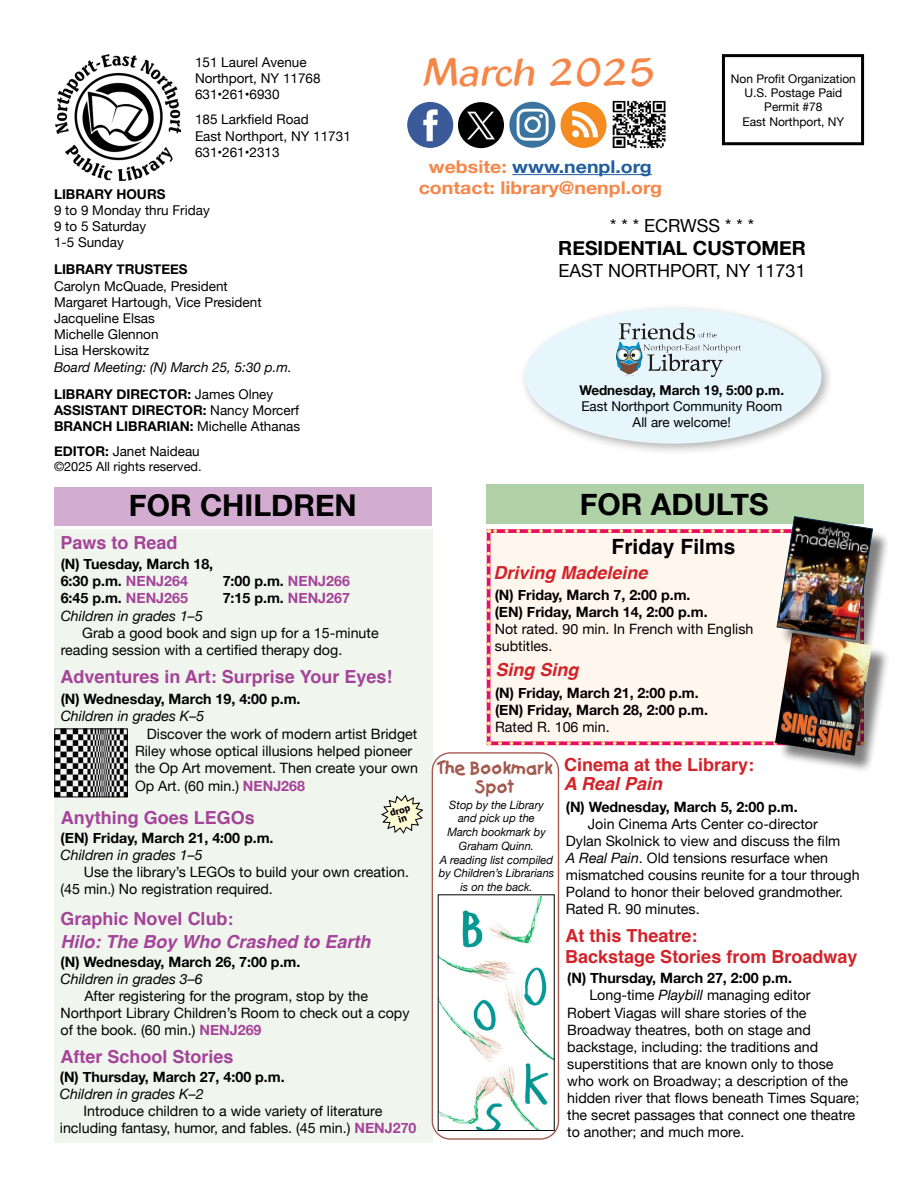
<style>
.page{position:relative;width:918px;height:1188px;background:#fff}
.page>*{position:absolute;margin:0;border:0;box-sizing:border-box;transform-origin:0 0}
.t1{font:italic 42px "Blacklight D";color:#f68648}
.t2{font:700 30px "Helvetica Neue";color:#000}
.t3{font:700 21px "Helvetica";color:#000}
.t4{font:700 19.5px "Helvetica Neue";color:#000}
.t5{font:700 18px "Helvetica";color:#a54399}
.t6{font:700 18px "Helvetica";color:#d2232a}
.t7{font:18px "Helvetica Neue";color:#000}
.t8{font:italic 700 18px "Helvetica";color:#d2232a}
.t9{font:italic 700 18px "Helvetica";color:#a54399}
.t10{font:700 17.7px/21.1px "Helvetica Neue";color:#f68648;text-align:center;scale:1.11 1}
.t11{font:700 16.2px/19.5px "Catchup";color:#a35a4e;text-align:center;scale:.95 1}
.t12{font:14.25px/17.1px "Helvetica Neue";color:#000}
.t13{font:700 14.25px/17.1px "Helvetica Neue";color:#000}
.t14{font:italic 14.25px "Helvetica Neue";color:#000}
.t15{font:13.5px/16.2px "Helvetica Neue";color:#000}
.t16{font:700 13.5px/16.2px "Helvetica Neue";color:#000}
.t17{font:italic 13.5px/27px "Helvetica Neue";color:#000}
.t18{font:12.75px "Helvetica Neue";color:#000}
.t19{font:12px/14.4px "Helvetica Neue";color:#000;text-align:center}
.t20{font:italic 11.55px/13.8px "Helvetica Neue";color:#000;text-align:center}
.t21{font:700 9px/8.9px "Tahoma";color:#000;text-align:center}
.s1{font-weight:700;font-style:normal}
.s2{font-style:normal}
.s3{font-weight:400}
.s4{font-weight:700}
.s5{color:#a54399}
.s6{color:#215e9e}
.s7{font-weight:700;color:#a54399}
.s8{font-style:italic}
</style>
<div class="page">
<div style="left:54px;top:529px;width:378px;height:614px;background:#f0f6ee"></div>
<div style="left:722px;top:54px;width:142px;height:91px;border:3px solid #000"></div>
<img style="left:56px;top:54px;width:124px;height:127px">
<hr style="left:512px;top:174px;width:140px;height:1px;background:#215e9e">
<div style="left:54px;top:487px;width:378px;height:39px;background:#d2acd1"></div>
<div style="left:432px;top:752px;width:127px;height:388px;border:1px solid #a35a4e;border-radius:18px"></div>
<img style="left:440px;top:897px;width:112px;height:232px">
<img style="left:57px;top:731px;width:69px;height:64px">
<div style="left:55px;top:729px;width:73px;height:68px;border:1px solid #000"></div>
<div style="left:486px;top:484px;width:378px;height:39px;background:#b1d1a8"></div>
<svg style="left:381px;top:794px;width:43px;height:40px"></svg>
<div style="left:780px;top:519px;width:111px;height:139px;background:#000;opacity:.5"></div>
<svg style="left:487px;top:516px;width:386px;height:229px;background:#e5d7d0"></svg>
<div style="left:778px;top:636px;width:112px;height:138px;background:#000;opacity:.5"></div>
<img style="left:775px;top:633px;width:97px;height:123px">
<img style="left:612px;top:100px;width:54px;height:49px">
<img style="left:408px;top:103px;width:20px;height:39px">
<div style="left:405px;top:100px;width:50px;height:50px;border:2px solid #fff;border-radius:50%"></div>
<img style="left:457px;top:101px;width:48px;height:48px;border-radius:24px">
<div style="left:456px;top:100px;width:50px;height:50px;border:2px solid #fff;border-radius:50%"></div>
<img style="left:510px;top:103px;width:20px;height:44px">
<div style="left:507px;top:100px;width:51px;height:50px;border:2px solid #fff;border-radius:50%"></div>
<img style="left:561px;top:103px;width:22px;height:44px">
<div style="left:558px;top:100px;width:51px;height:50px;border:2px solid #fff;border-radius:50%"></div>
<div style="left:520px;top:303px;width:314px;height:154px;background:#000;opacity:.3"></div>
<div style="left:525px;top:309px;width:296px;height:135px;background:#e7f6fd;border-radius:50%"></div>
<img style="left:619px;top:323px;width:66px;height:17px">
<p class="t15" style="left:195px;top:55px;width:127px">151 Laurel Avenue<br>Northport, NY 11768<br>631•261•6930</p>
<p class="t15" style="left:195px;top:112px;width:157px">185 Larkfield Road<br>East Northport, NY 11731<br>631•261•2313</p>
<p class="t16" style="left:54px;top:186px;width:113px">LIBRARY HOURS</p>
<p class="t15" style="left:54px;top:203px;width:157px">9 to 9 Monday thru Friday<br>9 to 5 Saturday<br>1-5 Sunday</p>
<p class="t16" style="left:54px;top:262px;width:135px">LIBRARY TRUSTEES</p>
<p class="t15" style="left:54px;top:278px;width:209px">Carolyn McQuade, President<br>Margaret Hartough, Vice President<br>Jacqueline Elsas<br>Michelle Glennon<br>Lisa Herskowitz</p>
<p class="t17" style="left:54px;top:354px;width:239px">Board Meeting: (N) March 25, 5:30 p.m.<br><span class="s1">LIBRARY DIRECTOR:</span> <span class="s2">James Olney</span></p>
<p class="t16" style="left:54px;top:402px;width:248px">ASSISTANT DIRECTOR: <span class="s3">Nancy Morcerf<br></span>BRANCH LIBRARIAN: <span class="s3">Michelle Athanas</span></p>
<p class="t15" style="left:54px;top:444px;width:147px"><span class="s4">EDITOR:</span> Janet Naideau</p>
<p class="t18" style="left:54px;top:458px;width:149px">©2025 All rights reserved.</p>
<h2 class="t2" style="left:129px;top:482px;width:229px">FOR CHILDREN</h2>
<p class="t5" style="left:61px;top:528px;width:119px">Paws to Read</p>
<p class="t13" style="left:61px;top:556px;width:154px">(N) Tuesday, March 18,<br>6:30 p.m. <span class="s5">NENJ264</span></p>
<p class="t13" style="left:223px;top:573px;width:129px">7:00 p.m. <span class="s5">NENJ266</span></p>
<p class="t13" style="left:61px;top:590px;width:129px">6:45 p.m. <span class="s5">NENJ265</span></p>
<p class="t13" style="left:223px;top:590px;width:129px">7:15 p.m. <span class="s5">NENJ267</span></p>
<p class="t14" style="left:61px;top:605px;width:144px">Children in grades 1–5</p>
<p class="t12" style="left:61px;top:625px;width:319px;text-indent:22px">Grab a good book and sign up for a 15-minute reading session with a certified therapy dog.</p>
<h1 class="t1" style="left:427px;top:46px;width:248px">March2025</h1>
<p class="t10" style="left:419px;top:156px;width:221px">website: <span class="s6">www.nenpl.org </span>contact: library@nenpl.org</p>
<p class="t19" style="left:731px;top:72px;width:126px">Non Profit Organization<br>U.S. Postage Paid<br>Permit #78<br>East Northport, NY</p>
<p class="t7" style="left:610px;top:213px;width:146px">* * * ECRWSS * * *</p>
<h3 class="t4" style="left:558px;top:233px;width:249px">RESIDENTIAL CUSTOMER</h3>
<p class="t7" style="left:559px;top:258px;width:249px">EAST NORTHPORT, NY 11731</p>
<p class="t16" style="left:579px;top:382px;width:206px">Wednesday, March 19, 5:00 p.m.</p>
<p class="t15" style="left:581px;top:399px;width:202px;text-align:center">East Northport Community Room<br>All are welcome!</p>
<h2 class="t2" style="left:580px;top:481px;width:190px">FOR ADULTS</h2>
<h3 class="t3" style="left:612px;top:530px;width:125px">Friday Films</h3>
<p class="t13" style="left:495px;top:586px;width:214px">(N) Friday, March 7, 2:00 p.m. (EN) Friday, March 14, 2:00 p.m.</p>
<p class="t12" style="left:495px;top:621px;width:260px">Not rated. 90 min. In French with English subtitles.</p>
<p class="t8" style="left:494px;top:558px;width:156px">Driving Madeleine</p>
<p class="t5" style="left:61px;top:663px;width:333px">Adventures in Art: Surprise Your Eyes!</p>
<p class="t13" style="left:61px;top:691px;width:241px">(N) Wednesday, March 19, 4:00 p.m.</p>
<p class="t14" style="left:61px;top:706px;width:145px">Children in grades K–5</p>
<p class="t12" style="left:135px;top:726px;width:284px;text-indent:12px">Discover the work of modern artist Bridget Riley whose optical illusions helped pioneer the Op Art movement. Then create your own Op Art. (60 min.) <span class="s7">NENJ268</span></p>
<p class="t5" style="left:61px;top:803px;width:196px">Anything Goes LEGOs</p>
<p class="t21" style="left:389px;top:809px;width:22px;rotate:-17deg">drop in</p>
<p class="t13" style="left:61px;top:830px;width:214px">(EN) Friday, March 21, 4:00 p.m.</p>
<p class="t14" style="left:61px;top:845px;width:144px">Children in grades 1–5</p>
<p class="t12" style="left:61px;top:864px;width:350px;text-indent:23px">Use the library’s LEGOs to build your own creation. (45 min.) No registration required.</p>
<p class="t5" style="left:61px;top:904px;width:175px">Graphic Novel Club:</p>
<p class="t13" style="left:61px;top:954px;width:241px">(N) Wednesday, March 26, 7:00 p.m.</p>
<p class="t14" style="left:61px;top:969px;width:144px">Children in grades 3–6</p>
<p class="t12" style="left:61px;top:988px;width:350px;text-indent:24px">After registering for the program, stop by the<br>Northport Library Children’s Room to check out a copy of the book. (60 min.) <span class="s7">NENJ269</span></p>
<p class="t9" style="left:61px;top:926px;width:312px">Hilo: The Boy Who Crashed to Earth</p>
<p class="t5" style="left:61px;top:1042px;width:175px">After School Stories</p>
<p class="t13" style="left:60px;top:1069px;width:226px">(N) Thursday, March 27, 4:00 p.m.</p>
<p class="t14" style="left:60px;top:1084px;width:145px">Children in grades K–2</p>
<p class="t12" style="left:60px;top:1103px;width:358px;text-indent:24px">Introduce children to a wide variety of literature including fantasy, humor, and fables. (45 min.) <span class="s7">NENJ270</span></p>
<p class="t8" style="left:495px;top:655px;width:85px">Sing Sing</p>
<p class="t13" style="left:495px;top:684px;width:214px">(N) Friday, March 21, 2:00 p.m. (EN) Friday, March 28, 2:00 p.m.</p>
<p class="t12" style="left:495px;top:719px;width:116px">Rated R. 106 min.</p>
<p class="t11" style="left:438px;top:758px;width:122px">The Bookmark<br>Spot</p>
<p class="t20" style="left:439px;top:798px;width:117px">Stop by the Library and pick up the<br>March bookmark by<br>Graham Quinn.<br>A reading list compiled by Children’s Librarians is on the back.</p>
<p class="t6" style="left:564px;top:750px;width:192px">Cinema at the Library:</p>
<p class="t13" style="left:566px;top:798px;width:233px">(N) Wednesday, March 5, 2:00 p.m.</p>
<p class="t12" style="left:566px;top:816px;width:295px;text-indent:22px">Join Cinema Arts Center co-director<br>Dylan Skolnick to view and discuss the film<br><span class="s8">A Real Pain</span>. Old tensions resurface when mismatched cousins reunite for a tour through Poland to honor their beloved grandmother.<br>Rated R. 90 minutes.</p>
<p class="t8" style="left:564px;top:769px;width:100px">A Real Pain</p>
<p class="t6" style="left:565px;top:922px;width:134px">At this Theatre:</p>
<p class="t13" style="left:567px;top:970px;width:226px">(N) Thursday, March 27, 2:00 p.m.</p>
<p class="t12" style="left:589px;top:988px;width:223px">Long-time <span class="s8">Playbill</span> managing editor</p>
<p class="t12" style="left:567px;top:1005px;width:241px">Robert Viagas will share stories of the</p>
<p class="t12" style="left:567px;top:1022px;width:245px">Broadway theatres, both on stage and</p>
<p class="t12" style="left:567px;top:1039px;width:253px">backstage, including: the traditions and</p>
<p class="t12" style="left:567px;top:1056px;width:268px">superstitions that are known only to those</p>
<p class="t12" style="left:567px;top:1073px;width:283px">who work on Broadway; a description of the</p>
<p class="t12" style="left:567px;top:1090px;width:294px">hidden river that flows beneath Times Square;</p>
<p class="t12" style="left:567px;top:1107px;width:289px">the secret passages that connect one theatre</p>
<p class="t12" style="left:567px;top:1124px;width:179px">to another; and much more.</p>
<p class="t6" style="left:565px;top:943px;width:294px">Backstage Stories from Broadway</p>
</div>
